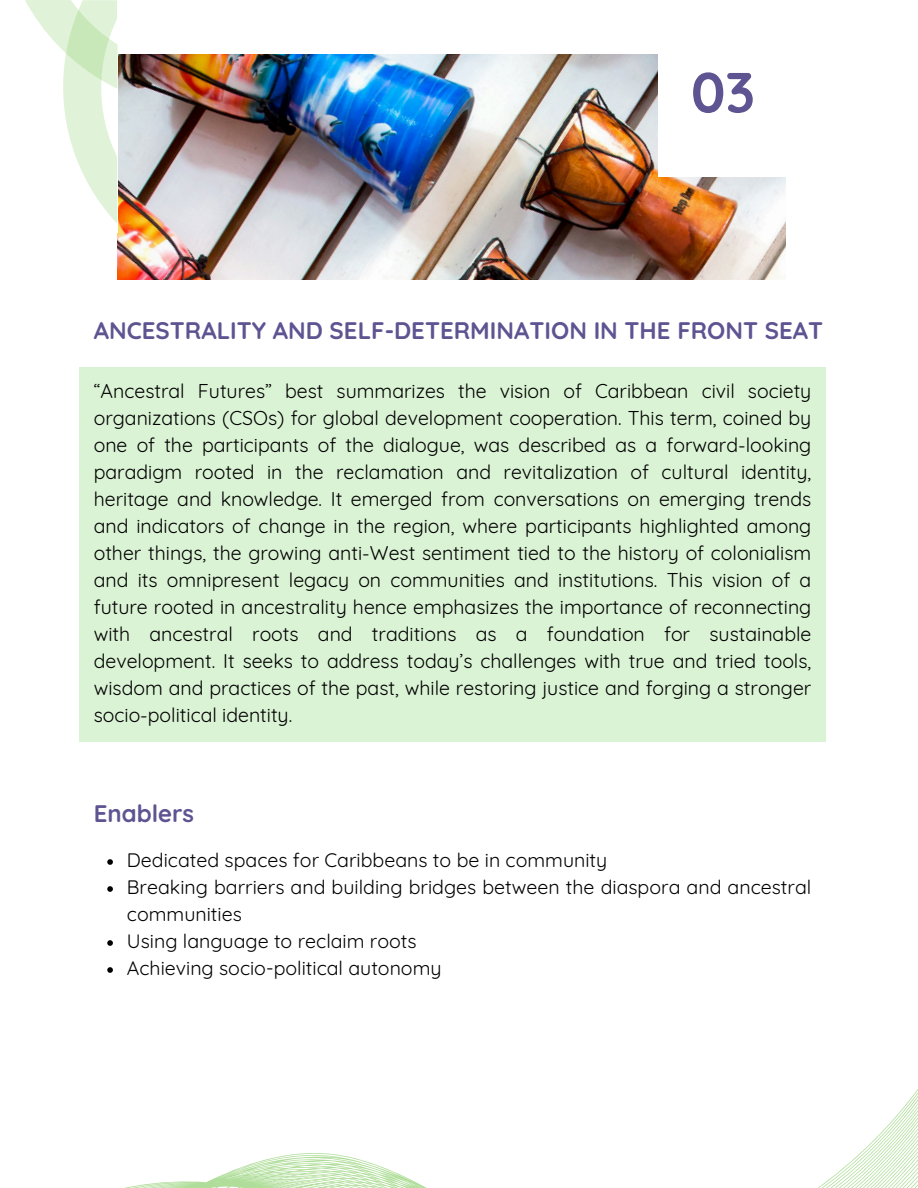
<style>
.page{position:relative;width:918px;height:1188px;background:#fff}
.page>*{position:absolute;margin:0;border:0;box-sizing:border-box;transform-origin:0 0}
.t1{font:700 56.4px "Quicksand";color:#5d5491}
.t2{font:700 24px "Quicksand";color:#5d5491}
.t3{font:19.5px/27px "Quicksand";color:#000;text-align:justify}
</style>
<div class="page">
<div style="left:79px;top:367px;width:747px;height:374px;background:#dbf3d5"></div>
<img style="left:117px;top:54px;width:668px;height:225px">
<div style="left:658px;top:47px;width:130px;height:129px;background:#fff"></div>
<svg style="left:107px;top:859px;width:6px;height:6px"></svg>
<svg style="left:107px;top:886px;width:6px;height:6px"></svg>
<svg style="left:107px;top:940px;width:6px;height:6px"></svg>
<svg style="left:107px;top:967px;width:6px;height:6px"></svg>
<svg style="left:25px;top:0;width:92px;height:223px"></svg>
<svg style="left:125px;top:1089px;width:793px;height:99px"></svg>
<p class="t1" style="left:691px;top:56px;width:66px">03</p>
<h1 class="t2" style="left:94px;top:315px;width:731px">ANCESTRALITY AND SELF-DETERMINATION IN THE FRONT SEAT</h1>
<p class="t3" style="left:94px;top:377px;width:719px">“Ancestral Futures” best summarizes the vision of Caribbean civil society organizations (CSOs) for global development cooperation. This term, coined by one of the participants of the dialogue, was described as a forward-looking paradigm rooted in the reclamation and revitalization of cultural identity, heritage and knowledge. It emerged from conversations on emerging trends and indicators of change in the region, where participants highlighted among other things, the growing anti-West sentiment tied to the history of colonialism and its omnipresent legacy on communities and institutions. This vision of a future rooted in ancestrality hence emphasizes the importance of reconnecting with ancestral roots and traditions as a foundation for sustainable development. It seeks to address today’s challenges with true and tried tools, wisdom and practices of the past, while restoring justice and forging a stronger socio-political identity.</p>
<p class="t2" style="left:94px;top:798px;width:102px">Enablers</p>
<p class="t3" style="left:127px;top:846px;width:482px">Dedicated spaces for Caribbeans to be in community</p>
<h2 class="t3" style="left:127px;top:873px;width:686px">Breaking barriers and building bridges between the diaspora and ancestral communities</h2>
<p class="t3" style="left:127px;top:927px;width:291px">Using language to reclaim roots</p>
<p class="t3" style="left:127px;top:954px;width:316px">Achieving socio-political autonomy</p>
</div>
